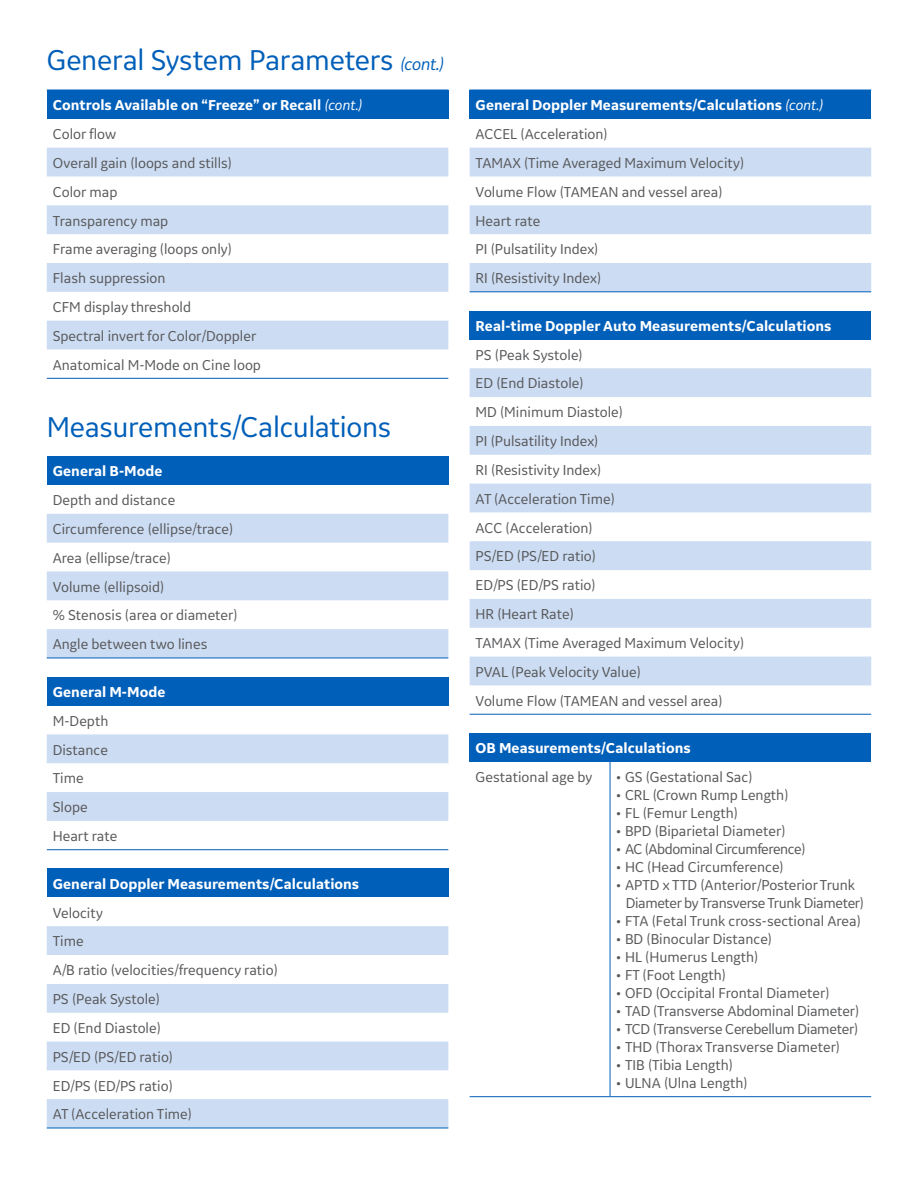
<style>
.page{position:relative;width:918px;height:1188px;background:#fff}
.page>*{position:absolute;margin:0;border:0;box-sizing:border-box;transform-origin:0 0}
.t1{font:30px "GE Inspira Sans";letter-spacing:-.01em;color:#005fb9}
.Bullet{font:15px "GE Inspira Sans";color:#57585a}
.t2{font:700 15px "GE Inspira Sans";color:#fff}
.Bullet-2{font:15px/18px "GE Inspira Sans";letter-spacing:-.025em;color:#57585a}
.Bullet-3{font:15px "GE Inspira Sans";letter-spacing:-.02em;color:#57585a}
.Bullet-4{font:15px "GE Inspira Sans";letter-spacing:-.03em;color:#57585a}
.s1{font-style:italic;font-size:18px}
.s2{font-weight:400;font-style:italic}
</style>
<div class="page">
<div style="left:47px;top:90px;width:401px;height:29px;background:#005fb9"></div>
<svg style="left:47px;top:148px;width:401px;height:201px;fill:#ccdcf2"></svg>
<hr style="left:47px;top:378px;width:401px;height:1px;background:#005fb9">
<div style="left:47px;top:456px;width:401px;height:29px;background:#005fb9"></div>
<svg style="left:47px;top:514px;width:401px;height:144px;fill:#ccdcf2"></svg>
<hr style="left:47px;top:658px;width:401px;height:1px;background:#005fb9">
<div style="left:47px;top:677px;width:401px;height:29px;background:#005fb9"></div>
<svg style="left:47px;top:734px;width:401px;height:87px"></svg>
<hr style="left:47px;top:849px;width:401px;height:1px;background:#005fb9">
<div style="left:47px;top:869px;width:401px;height:28px;background:#005fb9"></div>
<svg style="left:47px;top:926px;width:401px;height:202px;fill:#ccdcf2"></svg>
<div style="left:47px;top:955px;width:401px;height:29px;background:#fff"></div>
<hr style="left:47px;top:1128px;width:401px;height:1px;background:#005fb9">
<div style="left:470px;top:90px;width:401px;height:29px;background:#005fb9"></div>
<svg style="left:470px;top:148px;width:401px;height:143px;fill:#ccdcf2"></svg>
<hr style="left:470px;top:291px;width:401px;height:1px;background:#005fb9">
<div style="left:470px;top:311px;width:401px;height:28px;background:#005fb9"></div>
<svg style="left:470px;top:368px;width:401px;height:317px;fill:#ccdcf2"></svg>
<hr style="left:470px;top:714px;width:401px;height:1px;background:#005fb9">
<div style="left:470px;top:733px;width:401px;height:29px;background:#005fb9"></div>
<hr style="left:470px;top:1096px;width:140px;height:1px;background:#005fb9">
<hr style="left:610px;top:1096px;width:261px;height:1px;background:#005fb9">
<hr style="left:610px;top:762px;width:1px;height:334px;background:#005fb9">
<p class="t1" style="left:47px;top:41px;width:399px">General System Parameters <span class="s1">(cont.)</span></p>
<p class="t2" style="left:53px;top:96px;width:311px">Controls Available on “Freeze” or Recall <span class="s2">(cont.)</span></p>
<p class="Bullet" style="left:53px;top:125px;width:65px">Color flow</p>
<p class="Bullet" style="left:53px;top:154px;width:181px">Overall gain (loops and stills)</p>
<p class="Bullet" style="left:53px;top:182px;width:66px">Color map</p>
<p class="Bullet" style="left:53px;top:211px;width:117px">Transparency map</p>
<p class="Bullet" style="left:53px;top:240px;width:181px">Frame averaging (loops only)</p>
<p class="Bullet" style="left:53px;top:269px;width:114px">Flash suppression</p>
<p class="Bullet" style="left:53px;top:298px;width:140px">CFM display threshold</p>
<p class="Bullet" style="left:53px;top:327px;width:205px">Spectral invert for Color/Doppler</p>
<p class="Bullet" style="left:53px;top:355px;width:210px">Anatomical M-Mode on Cine loop</p>
<p class="t1" style="left:47px;top:409px;width:346px">Measurements/Calculations</p>
<p class="t2" style="left:53px;top:462px;width:111px">General B-Mode</p>
<p class="Bullet" style="left:53px;top:491px;width:124px">Depth and distance</p>
<p class="Bullet" style="left:53px;top:520px;width:182px">Circumference (ellipse/trace)</p>
<p class="Bullet" style="left:53px;top:549px;width:120px">Area (ellipse/trace)</p>
<p class="Bullet" style="left:53px;top:577px;width:113px">Volume (ellipsoid)</p>
<p class="Bullet" style="left:53px;top:606px;width:186px">% Stenosis (area or diameter)</p>
<p class="Bullet" style="left:53px;top:635px;width:156px">Angle between two lines</p>
<p class="t2" style="left:53px;top:683px;width:114px">General M-Mode</p>
<p class="Bullet" style="left:53px;top:711px;width:57px">M-Depth</p>
<p class="Bullet" style="left:53px;top:740px;width:57px">Distance</p>
<p class="Bullet" style="left:53px;top:769px;width:32px">Time</p>
<p class="Bullet" style="left:53px;top:798px;width:36px">Slope</p>
<p class="Bullet" style="left:53px;top:827px;width:66px">Heart rate</p>
<p class="t2" style="left:53px;top:874px;width:308px">General Doppler Measurements/Calculations</p>
<p class="Bullet" style="left:53px;top:903px;width:52px">Velocity</p>
<p class="Bullet" style="left:53px;top:932px;width:32px">Time</p>
<p class="Bullet" style="left:53px;top:961px;width:227px">A/B ratio (velocities/frequency ratio)</p>
<p class="Bullet" style="left:53px;top:990px;width:109px">PS (Peak Systole)</p>
<p class="Bullet" style="left:53px;top:1019px;width:110px">ED (End Diastole)</p>
<p class="Bullet" style="left:53px;top:1047px;width:122px">PS/ED (PS/ED ratio)</p>
<p class="Bullet" style="left:53px;top:1076px;width:122px">ED/PS (ED/PS ratio)</p>
<p class="Bullet" style="left:53px;top:1105px;width:141px">AT (Acceleration Time)</p>
<p class="t2" style="left:476px;top:96px;width:349px">General Doppler Measurements/Calculations <span class="s2">(cont.)</span></p>
<p class="Bullet" style="left:476px;top:125px;width:134px">ACCEL (Acceleration)</p>
<p class="Bullet" style="left:476px;top:154px;width:270px">TAMAX (Time Averaged Maximum Velocity)</p>
<p class="Bullet" style="left:476px;top:182px;width:249px">Volume Flow (TAMEAN and vessel area)</p>
<p class="Bullet" style="left:476px;top:211px;width:66px">Heart rate</p>
<p class="Bullet" style="left:476px;top:240px;width:124px">PI (Pulsatility Index)</p>
<p class="Bullet" style="left:476px;top:269px;width:127px">RI (Resistivity Index)</p>
<p class="t2" style="left:476px;top:317px;width:357px">Real-time Doppler Auto Measurements/Calculations</p>
<p class="Bullet" style="left:476px;top:345px;width:109px">PS (Peak Systole)</p>
<p class="Bullet" style="left:476px;top:374px;width:110px">ED (End Diastole)</p>
<p class="Bullet" style="left:476px;top:403px;width:149px">MD (Minimum Diastole)</p>
<p class="Bullet" style="left:476px;top:432px;width:124px">PI (Pulsatility Index)</p>
<p class="Bullet" style="left:476px;top:461px;width:127px">RI (Resistivity Index)</p>
<p class="Bullet" style="left:476px;top:489px;width:141px">AT (Acceleration Time)</p>
<p class="Bullet" style="left:476px;top:518px;width:119px">ACC (Acceleration)</p>
<p class="Bullet" style="left:476px;top:547px;width:122px">PS/ED (PS/ED ratio)</p>
<p class="Bullet" style="left:476px;top:576px;width:122px">ED/PS (ED/PS ratio)</p>
<p class="Bullet" style="left:476px;top:605px;width:100px">HR (Heart Rate)</p>
<p class="Bullet" style="left:476px;top:634px;width:270px">TAMAX (Time Averaged Maximum Velocity)</p>
<p class="Bullet" style="left:476px;top:662px;width:167px">PVAL (Peak Velocity Value)</p>
<p class="Bullet" style="left:476px;top:691px;width:249px">Volume Flow (TAMEAN and vessel area)</p>
<p class="t2" style="left:476px;top:739px;width:217px">OB Measurements/Calculations</p>
<p class="Bullet" style="left:476px;top:768px;width:118px">Gestational age by</p>
<p class="Bullet" style="left:616px;top:768px;width:138px">• GS (Gestational Sac)</p>
<p class="Bullet" style="left:616px;top:786px;width:174px">• CRL (Crown Rump Length)</p>
<p class="Bullet" style="left:616px;top:804px;width:123px">• FL (Femur Length)</p>
<p class="Bullet" style="left:616px;top:822px;width:171px">• BPD (Biparietal Diameter)</p>
<p class="Bullet-4" style="left:616px;top:840px;width:191px">• AC (Abdominal Circumference)</p>
<p class="Bullet" style="left:616px;top:858px;width:169px">• HC (Head Circumference)</p>
<p class="Bullet-2" style="left:626px;top:876px;width:240px;text-indent:-10px">• APTD x TTD (Anterior/Posterior Trunk<br>Diameter by Transverse Trunk Diameter)</p>
<p class="Bullet" style="left:616px;top:912px;width:246px">• FTA (Fetal Trunk cross-sectional Area)</p>
<p class="Bullet" style="left:616px;top:930px;width:158px">• BD (Binocular Distance)</p>
<p class="Bullet" style="left:616px;top:948px;width:144px">• HL (Humerus Length)</p>
<p class="Bullet" style="left:616px;top:966px;width:112px">• FT (Foot Length)</p>
<p class="Bullet" style="left:616px;top:984px;width:215px">• OFD (Occipital Frontal Diameter)</p>
<p class="Bullet" style="left:616px;top:1002px;width:245px">• TAD (Transverse Abdominal Diameter)</p>
<p class="Bullet-3" style="left:616px;top:1020px;width:244px">• TCD (Transverse Cerebellum Diameter)</p>
<p class="Bullet" style="left:616px;top:1038px;width:226px">• THD (Thorax Transverse Diameter)</p>
<p class="Bullet" style="left:616px;top:1056px;width:118px">• TIB (Tibia Length)</p>
<p class="Bullet" style="left:616px;top:1074px;width:133px">• ULNA (Ulna Length)</p>
</div>
